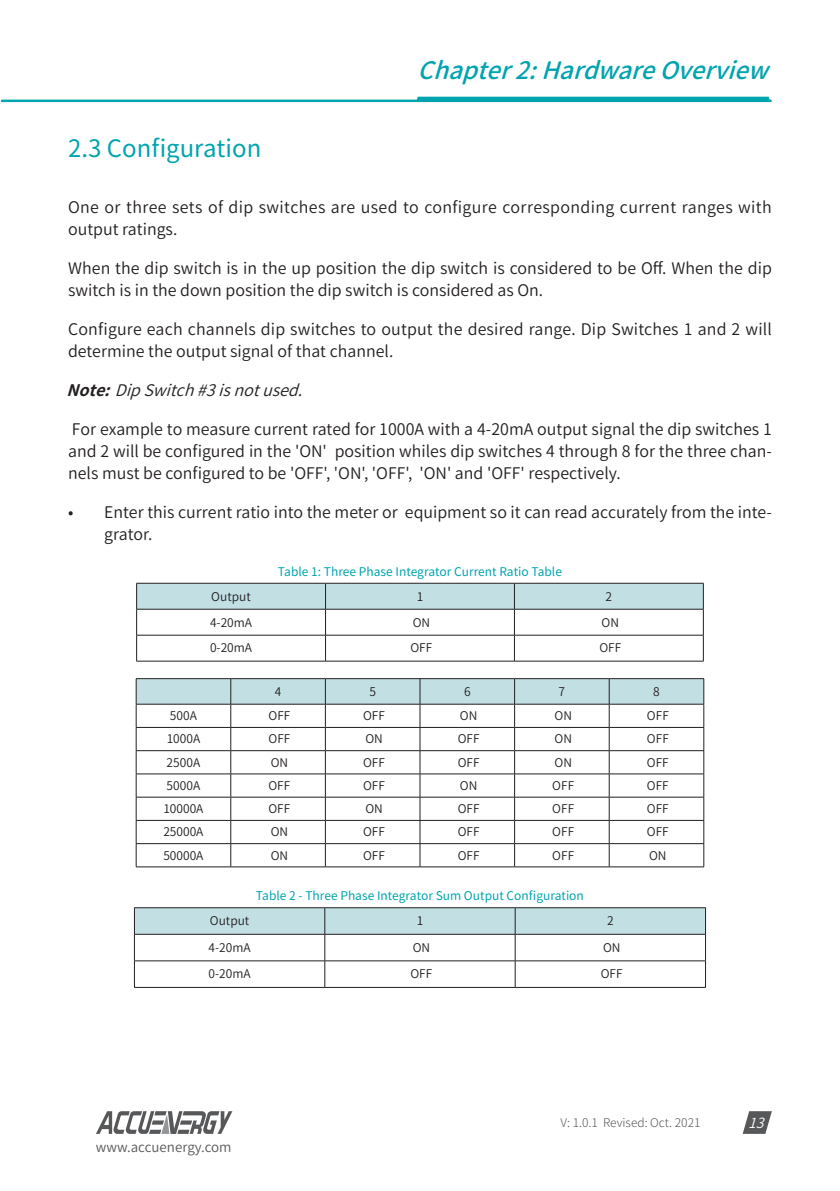
<style>
.page{position:relative;width:840px;height:1191px;background:#fff}
.page>*{position:absolute;margin:0;border:0;box-sizing:border-box;transform-origin:0 0}
.t1{font:italic 500 24px "Gen Jyuu Gothic L";color:#00a4af}
.t2{font:24px "Gen Jyuu Gothic L";color:#00a4af}
.t3{font:16px/22px "Gen Jyuu Gothic L";color:#231f20}
.t4{font:16px/22px "Gen Jyuu Gothic L";letter-spacing:.025em;color:#231f20}
.t5{font:italic 16px "Gen Jyuu Gothic L";color:#231f20}
.t6{font:italic 14px "Gen Jyuu Gothic L";color:#fff}
.t7{font:13.4px "Gen Jyuu Gothic L";color:#57585a}
.t8{font:12px "Gen Jyuu Gothic L";color:#231f20}
.t9{font:12px "Gen Jyuu Gothic L";color:#00a4af}
.t10{font:300 12px "Gen Jyuu Gothic L";letter-spacing:-.005em;color:#57585a}
.s1{font-weight:700}
</style>
<div class="page">
<hr style="left:2px;top:100px;width:768px;height:2px;background:#00a4af">
<svg style="left:743px;top:1111px;width:28px;height:22px"></svg>
<svg style="left:416px;top:97px;width:355px;height:4px"></svg>
<svg style="left:96px;top:1111px;width:136px;height:22px"></svg>
<svg style="left:136px;top:583px;width:567px;height:78px"></svg>
<hr style="left:325px;top:635px;width:189px;height:1px;background:#231f20">
<hr style="left:514px;top:635px;width:189px;height:1px;background:#231f20">
<hr style="left:136px;top:661px;width:189px;height:1px;background:#231f20">
<hr style="left:325px;top:661px;width:189px;height:1px;background:#231f20">
<hr style="left:514px;top:661px;width:189px;height:1px;background:#231f20">
<svg style="left:136px;top:678px;width:568px;height:188px"></svg>
<hr style="left:136px;top:866px;width:95px;height:1px;background:#231f20">
<hr style="left:231px;top:866px;width:94px;height:1px;background:#231f20">
<hr style="left:325px;top:866px;width:95px;height:1px;background:#231f20">
<hr style="left:420px;top:866px;width:94px;height:1px;background:#231f20">
<hr style="left:514px;top:866px;width:95px;height:1px;background:#231f20">
<hr style="left:609px;top:866px;width:94px;height:1px;background:#231f20">
<svg style="left:134px;top:907px;width:571px;height:80px"></svg>
<hr style="left:324px;top:960px;width:191px;height:1px;background:#231f20">
<hr style="left:515px;top:960px;width:190px;height:1px;background:#231f20">
<hr style="left:134px;top:987px;width:190px;height:1px;background:#231f20">
<hr style="left:324px;top:987px;width:191px;height:1px;background:#231f20">
<hr style="left:515px;top:987px;width:190px;height:1px;background:#231f20">
<h1 class="t1" style="left:417px;top:53px;width:361px">Chapter2:HardwareOverview</h1>
<h1 class="t2" style="left:68px;top:131px;width:195px">2.3 Configuration</h1>
<p class="t4" style="left:68px;top:196px;width:704px">One or three sets of dip switches are used to configure corresponding current ranges with output ratings.</p>
<p class="t3" style="left:68px;top:257px;width:705px">When the dip switch is in the up position the dip switch is considered to be Off. When the dip switch is in the down position the dip switch is considered as On.</p>
<p class="t3" style="left:68px;top:318px;width:705px">Configure each channels dip switches to output the desired range. Dip Switches 1 and 2 will determine the output signal of that channel.</p>
<p class="t5" style="left:66px;top:378px;width:243px"><span class="s1">Note:</span>DipSwitch#3isnotused.</p>
<p class="t3" style="left:68px;top:418px;width:705px;text-align:justify">For example to measure current rated for 1000A with a 4-20mA output signal the dip switches 1 and 2 will be configured in the 'ON' position whiles dip switches 4 through 8 for the three chan&shy;nels must be configured to be 'OFF', 'ON', 'OFF', 'ON' and 'OFF' respectively.</p>
<p class="t3" style="left:104px;top:501px;width:668px;text-indent:-36px">• Enter this current ratio into the meter or equipment so it can read accurately from the inte&shy;grator.</p>
<p class="t9" style="left:278px;top:562px;width:285px">Table 1: Three Phase Integrator Current Ratio Table</p>
<p class="t8" style="left:211px;top:587px;width:41px">Output</p>
<p class="t8" style="left:416px;top:587px;width:8px">1</p>
<p class="t8" style="left:605px;top:587px;width:8px">2</p>
<p class="t8" style="left:210px;top:613px;width:44px">4-20mA</p>
<p class="t8" style="left:412px;top:613px;width:19px">ON</p>
<p class="t8" style="left:601px;top:613px;width:19px">ON</p>
<p class="t8" style="left:210px;top:639px;width:44px">0-20mA</p>
<p class="t8" style="left:410px;top:639px;width:23px">OFF</p>
<p class="t8" style="left:599px;top:639px;width:23px">OFF</p>
<p class="t8" style="left:274px;top:682px;width:8px">4</p>
<p class="t8" style="left:369px;top:682px;width:8px">5</p>
<p class="t8" style="left:463px;top:682px;width:8px">6</p>
<p class="t8" style="left:558px;top:682px;width:8px">7</p>
<p class="t8" style="left:652px;top:682px;width:8px">8</p>
<p class="t8" style="left:170px;top:707px;width:28px">500A</p>
<p class="t8" style="left:268px;top:707px;width:23px">OFF</p>
<p class="t8" style="left:363px;top:707px;width:23px">OFF</p>
<p class="t8" style="left:459px;top:707px;width:19px">ON</p>
<p class="t8" style="left:554px;top:707px;width:19px">ON</p>
<p class="t8" style="left:646px;top:707px;width:23px">OFF</p>
<p class="t8" style="left:166px;top:730px;width:35px">1000A</p>
<p class="t8" style="left:268px;top:730px;width:23px">OFF</p>
<p class="t8" style="left:365px;top:730px;width:19px">ON</p>
<p class="t8" style="left:457px;top:730px;width:23px">OFF</p>
<p class="t8" style="left:554px;top:730px;width:19px">ON</p>
<p class="t8" style="left:646px;top:730px;width:23px">OFF</p>
<p class="t8" style="left:166px;top:753px;width:35px">2500A</p>
<p class="t8" style="left:270px;top:753px;width:19px">ON</p>
<p class="t8" style="left:363px;top:753px;width:23px">OFF</p>
<p class="t8" style="left:457px;top:753px;width:23px">OFF</p>
<p class="t8" style="left:554px;top:753px;width:19px">ON</p>
<p class="t8" style="left:646px;top:753px;width:23px">OFF</p>
<p class="t8" style="left:166px;top:776px;width:35px">5000A</p>
<p class="t8" style="left:268px;top:776px;width:23px">OFF</p>
<p class="t8" style="left:363px;top:776px;width:23px">OFF</p>
<p class="t8" style="left:459px;top:776px;width:19px">ON</p>
<p class="t8" style="left:552px;top:776px;width:23px">OFF</p>
<p class="t8" style="left:646px;top:776px;width:23px">OFF</p>
<p class="t8" style="left:163px;top:800px;width:42px">10000A</p>
<p class="t8" style="left:268px;top:800px;width:23px">OFF</p>
<p class="t8" style="left:365px;top:800px;width:19px">ON</p>
<p class="t8" style="left:457px;top:800px;width:23px">OFF</p>
<p class="t8" style="left:552px;top:800px;width:23px">OFF</p>
<p class="t8" style="left:646px;top:800px;width:23px">OFF</p>
<p class="t8" style="left:163px;top:823px;width:42px">25000A</p>
<p class="t8" style="left:270px;top:823px;width:19px">ON</p>
<p class="t8" style="left:363px;top:823px;width:23px">OFF</p>
<p class="t8" style="left:457px;top:823px;width:23px">OFF</p>
<p class="t8" style="left:552px;top:823px;width:23px">OFF</p>
<p class="t8" style="left:646px;top:823px;width:23px">OFF</p>
<p class="t8" style="left:163px;top:846px;width:42px">50000A</p>
<p class="t8" style="left:270px;top:846px;width:19px">ON</p>
<p class="t8" style="left:363px;top:846px;width:23px">OFF</p>
<p class="t8" style="left:457px;top:846px;width:23px">OFF</p>
<p class="t8" style="left:552px;top:846px;width:23px">OFF</p>
<p class="t8" style="left:648px;top:846px;width:19px">ON</p>
<p class="t9" style="left:256px;top:887px;width:329px">Table 2 - Three Phase Integrator Sum Output Configuration</p>
<p class="t8" style="left:210px;top:912px;width:41px">Output</p>
<p class="t8" style="left:416px;top:912px;width:8px">1</p>
<p class="t8" style="left:606px;top:912px;width:8px">2</p>
<p class="t8" style="left:208px;top:938px;width:44px">4-20mA</p>
<p class="t8" style="left:412px;top:938px;width:19px">ON</p>
<p class="t8" style="left:602px;top:938px;width:19px">ON</p>
<p class="t8" style="left:208px;top:965px;width:44px">0-20mA</p>
<p class="t8" style="left:410px;top:965px;width:23px">OFF</p>
<p class="t8" style="left:600px;top:965px;width:23px">OFF</p>
<p class="t7" style="left:96px;top:1137px;width:137px">www.accuenergy.com</p>
<p class="t10" style="left:560px;top:1113px;width:141px">V: 1.0.1 Revised: Oct. 2021</p>
<p class="t6" style="left:747px;top:1113px;width:23px">13</p>
</div>
